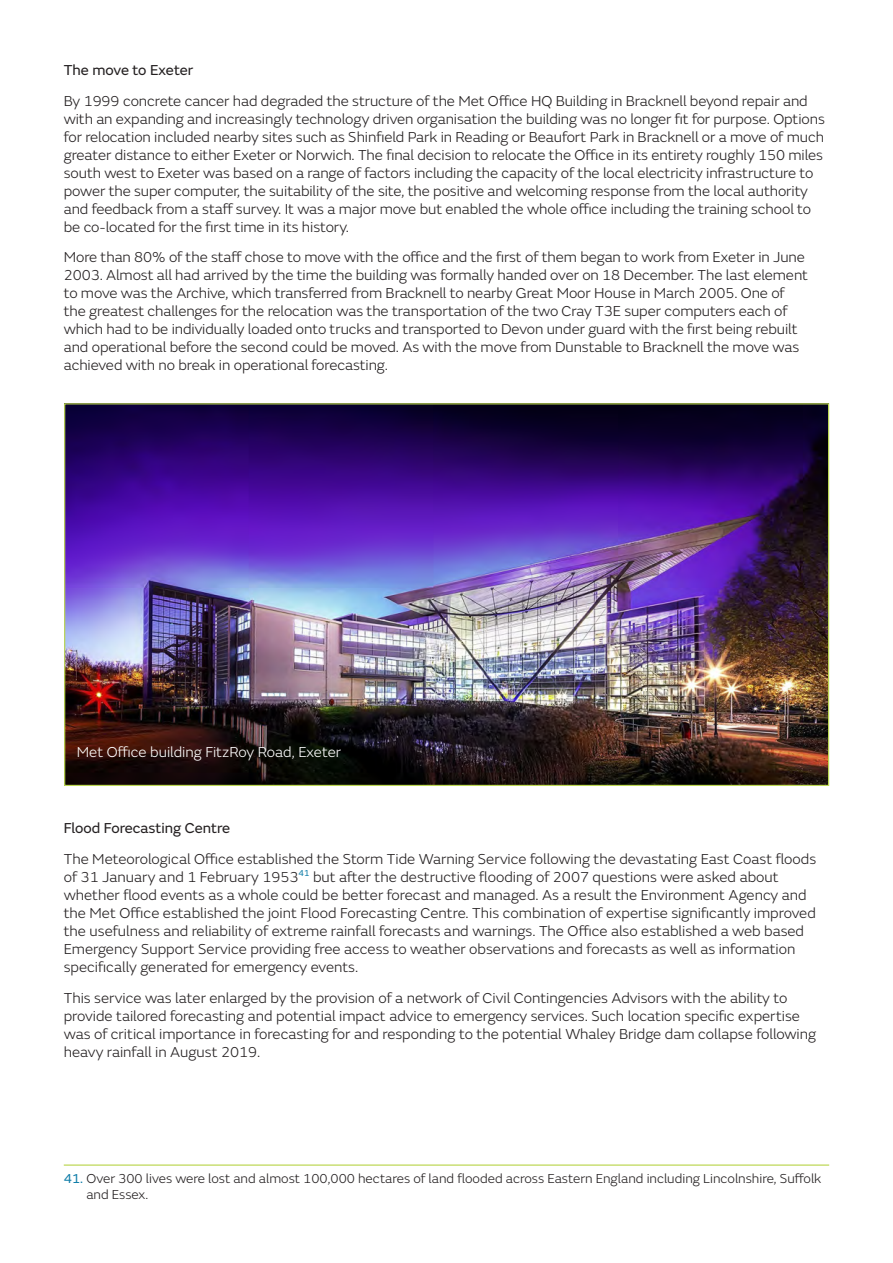
<style>
.page{position:relative;width:893px;height:1263px;background:#fff}
.page>*{position:absolute;margin:0;border:0;box-sizing:border-box;transform-origin:0 0}
.t1{font:300 15px/18px "FS Emeric";letter-spacing:-.005em;color:#231f20}
.t2{font:15px "FS Emeric";color:#231f20}
.t3{font:300 15px "FS Emeric";color:#fff}
.t4{font:300 13.5px/16.5px "FS Emeric";color:#231f20}
.s1{font-weight:400;color:#117ea9}
</style>
<div class="page">
<hr style="left:64px;top:1164px;width:765px;height:2px;background:#bcd752">
<img style="left:66px;top:405px;width:761px;height:379px">
<p class="t2" style="left:64px;top:59px;width:131px">The move to Exeter</p>
<p class="t1" style="left:64px;top:91px;width:763px">By 1999 concrete cancer had degraded the structure of the Met Office HQ Building in Bracknell beyond repair and with an expanding and increasingly technology driven organisation the building was no longer fit for purpose. Options for relocation included nearby sites such as Shinfield Park in Reading or Beaufort Park in Bracknell or a move of much greater distance to either Exeter or Norwich. The final decision to relocate the Office in its entirety roughly 150 miles south west to Exeter was based on a range of factors including the capacity of the local electricity infrastructure to power the super computer, the suitability of the site, the positive and welcoming response from the local authority and feedback from a staff survey. It was a major move but enabled the whole office including the training school to be co-located for the first time in its history.</p>
<p class="t1" style="left:64px;top:248px;width:746px">More than 80% of the staff chose to move with the office and the first of them began to work from Exeter in June 2003. Almost all had arrived by the time the building was formally handed over on 18 December. The last element to move was the Archive, which transferred from Bracknell to nearby Great Moor House in March 2005. One of the greatest challenges for the relocation was the transportation of the two Cray T3E super computers each of which had to be individually loaded onto trucks and transported to Devon under guard with the first being rebuilt and operational before the second could be moved. As with the move from Dunstable to Bracknell the move was achieved with no break in operational forecasting.</p>
<p class="t3" style="left:77px;top:742px;width:266px">Met Office building FitzRoy Road, Exeter</p>
<p class="t2" style="left:64px;top:817px;width:168px">Flood Forecasting Centre</p>
<p class="t1" style="left:64px;top:849px;width:754px">The Meteorological Office established the Storm Tide Warning Service following the devastating East Coast floods of 31 January and 1 February 1953<sup>41</sup> but after the destructive flooding of 2007 questions were asked about whether flood events as a whole could be better forecast and managed. As a result the Environment Agency and the Met Office established the joint Flood Forecasting Centre. This combination of expertise significantly improved the usefulness and reliability of extreme rainfall forecasts and warnings. The Office also established a web based Emergency Support Service providing free access to weather observations and forecasts as well as information specifically generated for emergency events.</p>
<p class="t1" style="left:64px;top:988px;width:754px">This service was later enlarged by the provision of a network of Civil Contingencies Advisors with the ability to provide tailored forecasting and potential impact advice to emergency services. Such location specific expertise was of critical importance in forecasting for and responding to the potential Whaley Bridge dam collapse following heavy rainfall in August 2019.</p>
<p class="t4" style="left:86px;top:1169px;width:736px;text-indent:-23px"><span class="s1">41.</span> Over 300 lives were lost and almost 100,000 hectares of land flooded across Eastern England including Lincolnshire, Suffolk and Essex.</p>
</div>
